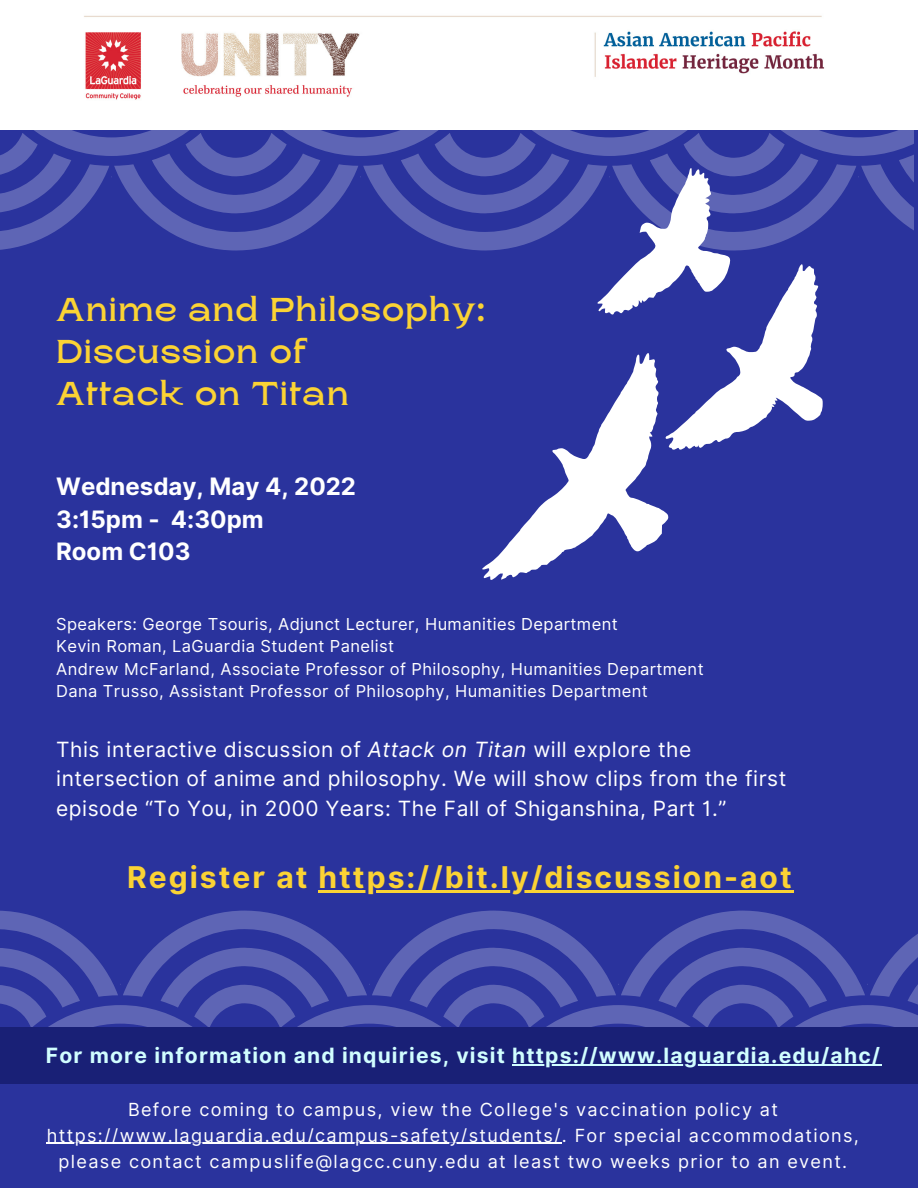
<style>
.page{position:relative;width:918px;height:1188px;background:#2a339d}
.page>*{position:absolute;margin:0;border:0;box-sizing:border-box;transform-origin:0 0}
.t1{font:700 33px/41.7px "Rasputin";letter-spacing:.025em;color:#fbd334}
.t2{font:700 30px "Inter";letter-spacing:.07em;color:#fbd334}
.t3{font:700 24px "Inter";color:#fff}
.t4{font:21px/29.2px "Inter";letter-spacing:.025em;color:#fff}
.t5{font:700 21px "Inter";letter-spacing:.055em;color:#d1feff}
.t6{font:18px/25.8px "Inter";letter-spacing:.075em;color:#fff;text-align:center}
.t7{font:16.5px "Inter";letter-spacing:.025em;color:#fff}
.s1{font-style:italic}
</style>
<div class="page">
<svg style="left:0;top:129px;width:913px;height:122px"></svg>
<svg style="left:482px;top:168px;width:341px;height:412px"></svg>
<hr style="left:319px;top:890px;width:475px;height:2px;background:#fbd334">
<svg style="left:0;top:911px;width:918px;height:117px"></svg>
<div style="left:0;top:1028px;width:918px;height:56px;background:#192076"></div>
<hr style="left:512px;top:1064px;width:369px;height:1px;background:#d1feff">
<hr style="left:47px;top:1143px;width:515px;height:1px;background:#fff">
<div style="left:0;top:0;width:918px;height:129px;background:#fff"></div>
<img style="left:84px;top:15px;width:741px;height:85px">
<p class="t1" style="left:56px;top:290px;width:431px">Anime and Philosophy:<br>Discussion of</p>
<p class="t1" style="left:56px;top:373px;width:294px">Attack on Titan</p>
<p class="t3" style="left:56px;top:472px;width:301px">Wednesday, May 4, 2022</p>
<p class="t3" style="left:56px;top:505px;width:209px">3:15pm - 4:30pm</p>
<p class="t3" style="left:56px;top:537px;width:136px">Room C103</p>
<p class="t7" style="left:56px;top:614px;width:563px">Speakers: George Tsouris, Adjunct Lecturer, Humanities Department</p>
<p class="t7" style="left:56px;top:636px;width:340px">Kevin Roman, LaGuardia Student Panelist</p>
<p class="t7" style="left:56px;top:659px;width:649px">Andrew McFarland, Associate Professor of Philosophy, Humanities Department</p>
<p class="t7" style="left:56px;top:681px;width:593px">Dana Trusso, Assistant Professor of Philosophy, Humanities Department</p>
<p class="t4" style="left:56px;top:735px;width:732px">This interactive discussion of <span class="s1">Attack on Titan</span> will explore the intersection of anime and philosophy. We will show clips from the first episode “To You, in 2000 Years: The Fall of Shiganshina, Part 1.”</p>
<p class="t2" style="left:127px;top:859px;width:666px">Register at https://bit.ly/discussion-aot</p>
<p class="t5" style="left:46px;top:1043px;width:836px">For more information and inquiries, visit https://www.laguardia.edu/ahc/</p>
<p class="t6" style="left:47px;top:1096px;width:814px">Before coming to campus, view the College's vaccination policy at https://www.laguardia.edu/campus-safety/students/. For special accommodations, please contact campuslife@lagcc.cuny.edu at least two weeks prior to an event.</p>
</div>
